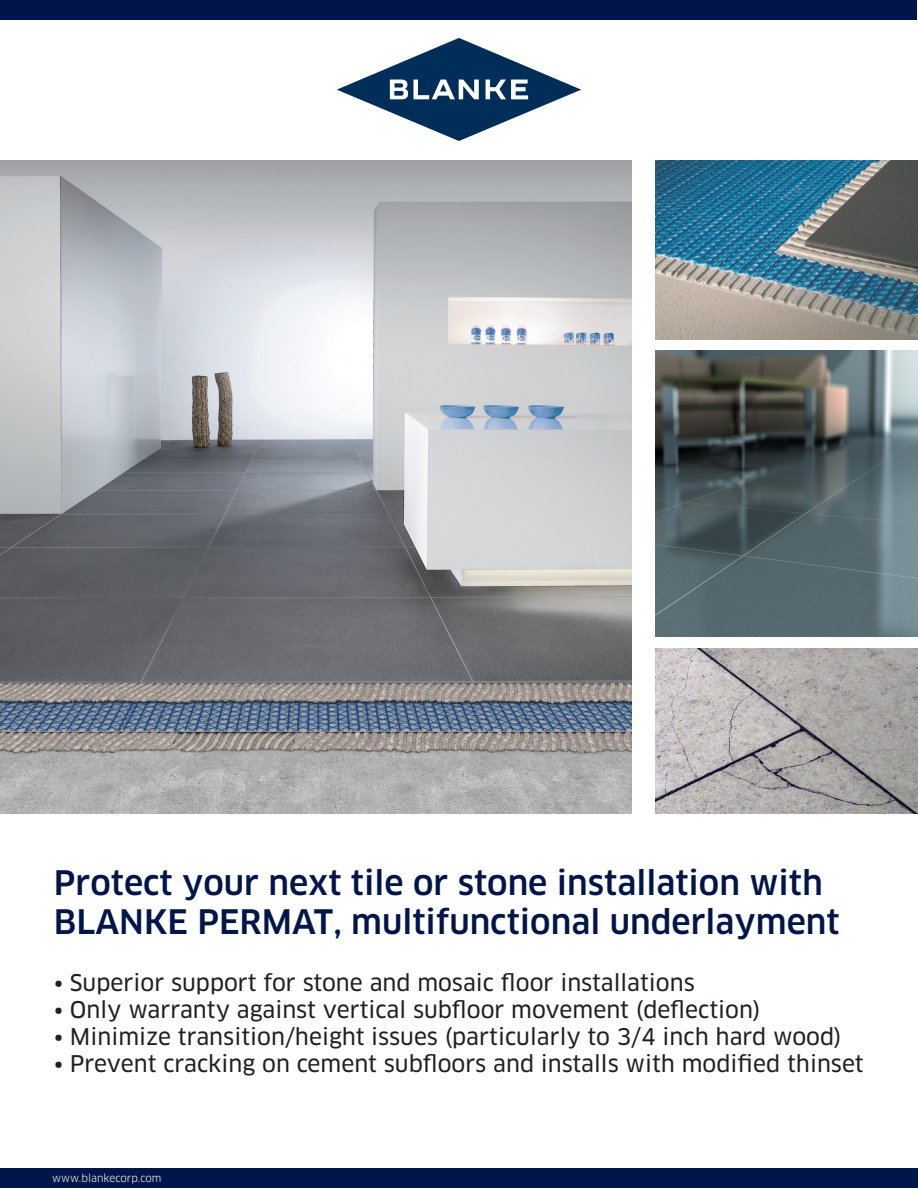
<style>
.page{position:relative;width:918px;height:1188px;background:#fff}
.page>*{position:absolute;margin:0;border:0;box-sizing:border-box;transform-origin:0 0}
.t1{font:500 33px/39.2px "Clan OT";color:#001549}
.t2{font:22.5px "Clan OT News";color:#231f20}
.t3{font:10.5px "Clan OT";color:#fff}
</style>
<div class="page">
<div style="left:1px;top:0;width:916px;height:19px;background:#001549"></div>
<img style="left:338px;top:39px;width:242px;height:101px">
<div style="left:0;top:1169px;width:918px;height:19px;background:#001549"></div>
<img style="left:1px;top:160px;width:631px;height:654px">
<img style="left:655px;top:160px;width:262px;height:179px">
<img style="left:655px;top:351px;width:262px;height:286px">
<img style="left:655px;top:648px;width:263px;height:166px">
<p class="t1" style="left:54px;top:863px;width:787px">Protect your next tile or stone installation with<br>BLANKE PERMAT, multifunctional underlayment</p>
<p class="t2" style="left:54px;top:969px;width:642px">• Superior support for stone and mosaic floor installations</p>
<p class="t2" style="left:54px;top:996px;width:708px">• Only warranty against vertical subfloor movement (deflection)</p>
<p class="t2" style="left:54px;top:1023px;width:789px">• Minimize transition/height issues (particularly to 3/4 inch hard wood)</p>
<p class="t2" style="left:54px;top:1050px;width:811px">• Prevent cracking on cement subfloors and installs with modified thinset</p>
<p class="t3" style="left:52px;top:1172px;width:111px">www.blankecorp.com</p>
</div>
